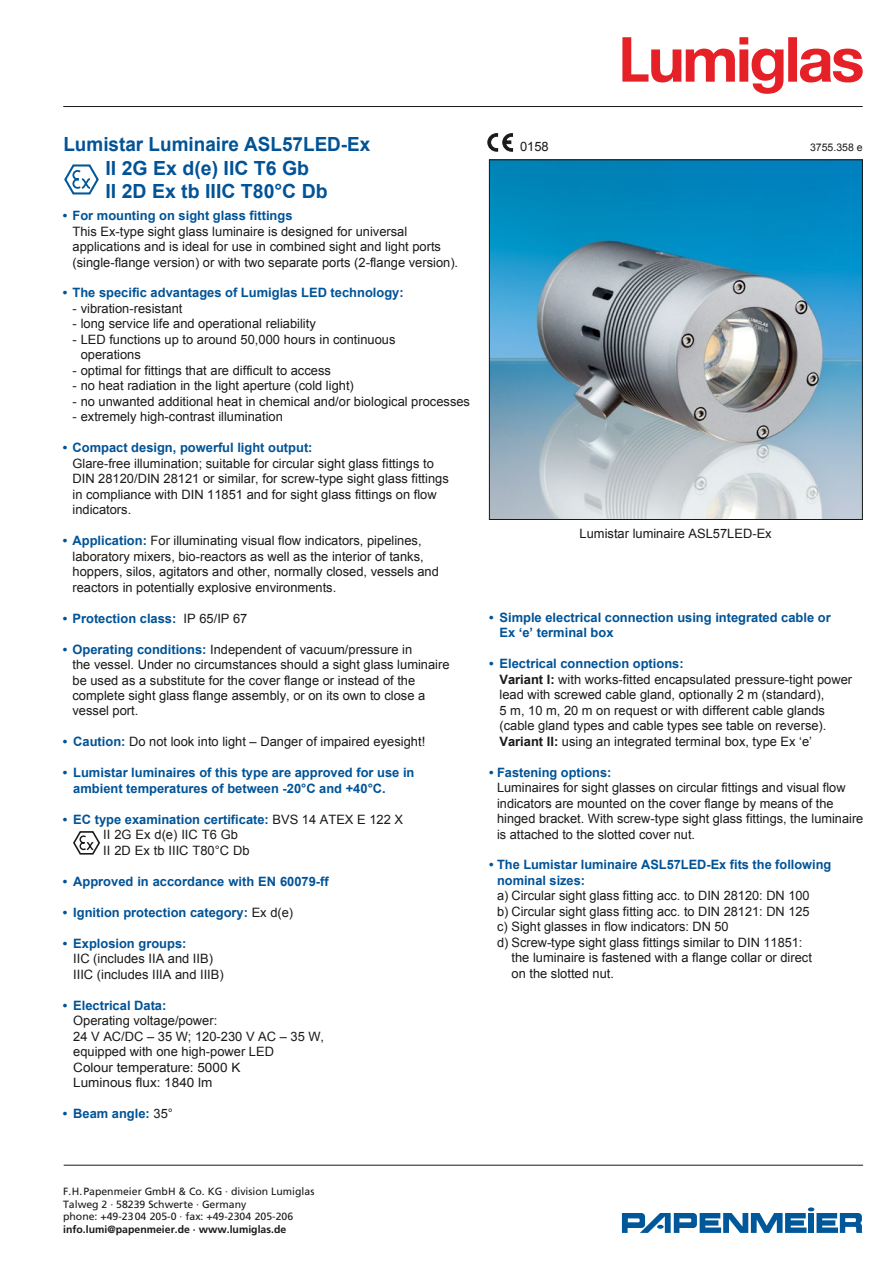
<style>
.page{position:relative;width:893px;height:1263px;background:#fff}
.page>*{position:absolute;margin:0;border:0;box-sizing:border-box;transform-origin:0 0}
.t1{font:700 19.5px/23.4px "Arial";color:#005397}
.t2{font:12.9px/15.5px "Arial";color:#1a1a18}
.t3{font:700 12.9px/15.5px "Arial";color:#005397}
.t4{font:10.5px/12.6px "Frutiger";color:#1a1a18}
.t5{font:700 10.5px "Frutiger";color:#1a1a18}
.t6{font:10.5px "Arial";color:#1a1a18}
.s1{font-weight:700;color:#005397}
.s2{font-weight:400;color:#1a1a18}
.s3{font-weight:700}
</style>
<div class="page">
<svg style="left:64px;top:164px;width:35px;height:30px"></svg>
<svg style="left:488px;top:134px;width:25px;height:17px"></svg>
<hr style="left:64px;top:1165px;width:799px;height:1px;background:#1a1a18">
<svg style="left:622px;top:1207px;width:241px;height:26px"></svg>
<img style="left:491px;top:161px;width:370px;height:357px">
<div style="left:489px;top:159px;width:374px;height:361px;border:1px solid #1a1a18"></div>
<svg style="left:73px;top:831px;width:27px;height:24px"></svg>
<hr style="left:63px;top:106px;width:800px;height:1px;background:#1a1a18">
<svg style="left:622px;top:37px;width:241px;height:57px"></svg>
<h1 class="t1" style="left:105px;top:133px;width:266px;text-indent:-42px">Lumistar Luminaire ASL57LED-Ex<br>II 2G Ex d(e) IIC T6 Gb<br>II 2D Ex tb IIIC T80°C Db</h1>
<p class="t2" style="left:520px;top:139px;width:30px">0158</p>
<p class="t6" style="left:810px;top:140px;width:54px">3755.358 e</p>
<p class="t3" style="left:63px;top:208px;width:231px">• For mounting on sight glass fittings</p>
<p class="t2" style="left:72px;top:223px;width:387px">This Ex-type sight glass luminaire is designed for universal applications and is ideal for use in combined sight and light ports (single-flange version) or with two separate ports (2-flange version).</p>
<p class="t3" style="left:63px;top:286px;width:342px">• The specific advantages of Lumiglas LED technology:</p>
<p class="t2" style="left:72px;top:301px;width:112px">- vibration-resistant</p>
<p class="t2" style="left:72px;top:316px;width:245px">- long service life and operational reliability</p>
<p class="t2" style="left:81px;top:332px;width:316px;text-indent:-8px">- LED functions up to around 50,000 hours in continuous operations</p>
<p class="t2" style="left:72px;top:363px;width:260px">- optimal for fittings that are difficult to access</p>
<p class="t2" style="left:72px;top:378px;width:283px">- no heat radiation in the light aperture (cold light)</p>
<p class="t2" style="left:72px;top:394px;width:399px">- no unwanted additional heat in chemical and/or biological processes</p>
<p class="t2" style="left:72px;top:409px;width:212px">- extremely high-contrast illumination</p>
<p class="t3" style="left:63px;top:440px;width:251px">• Compact design, powerful light output:</p>
<p class="t2" style="left:72px;top:456px;width:378px">Glare-free illumination; suitable for circular sight glass fittings to DIN 28120/DIN 28121 or similar, for screw-type sight glass fittings in compliance with DIN 11851 and for sight glass fittings on flow indicators.</p>
<p class="t2" style="left:72px;top:533px;width:368px;text-indent:-10px"><span class="s1">• Application:</span> For illuminating visual flow indicators, pipelines, laboratory mixers, bio-reactors as well as the interior of tanks, hoppers, silos, agitators and other, normally closed, vessels and reactors in potentially explosive environments.</p>
<p class="t3" style="left:63px;top:611px;width:186px">• Protection class: <span class="s2">IP 65/IP 67</span></p>
<p class="t2" style="left:72px;top:641px;width:379px;text-indent:-10px"><span class="s1">• Operating conditions:</span> Independent of vacuum/pressure in<br>the vessel. Under no circumstances should a sight glass luminaire be used as a substitute for the cover flange or instead of the complete sight glass flange assembly, or on its own to close a vessel port.</p>
<p class="t2" style="left:63px;top:734px;width:364px"><span class="s1">• Caution:</span> Do not look into light – Danger of impaired eyesight!</p>
<p class="t3" style="left:73px;top:766px;width:343px;text-indent:-11px">• Lumistar luminaires of this type are approved for use in ambient temperatures of between -20°C and +40°C.</p>
<p class="t2" style="left:103px;top:812px;width:301px;text-indent:-41px"><span class="s1">• EC type examination certificate:</span> BVS 14 ATEX E 122 X<br>II 2G Ex d(e) IIC T6 Gb<br>II 2D Ex tb IIIC T80°C Db</p>
<p class="t3" style="left:63px;top:874px;width:268px">• Approved in accordance with EN 60079-ff</p>
<p class="t3" style="left:63px;top:905px;width:232px">• Ignition protection category: <span class="s2">Ex d(e)</span></p>
<p class="t3" style="left:63px;top:936px;width:125px">• Explosion groups:</p>
<p class="t2" style="left:73px;top:951px;width:152px">IIC (includes IIA and IIB)<br>IIIC (includes IIIA and IIIB)</p>
<p class="t3" style="left:63px;top:998px;width:105px">• Electrical Data:</p>
<p class="t2" style="left:73px;top:1013px;width:252px">Operating voltage/power:<br>24 V AC/DC – 35 W; 120-230 V AC – 35 W, equipped with one high-power LED<br>Colour temperature: 5000 K<br>Luminous flux: 1840 lm</p>
<p class="t3" style="left:63px;top:1106px;width:112px">• Beam angle: <span class="s2">35°</span></p>
<p class="t2" style="left:580px;top:525px;width:194px">Lumistar luminaire ASL57LED-Ex</p>
<p class="t3" style="left:499px;top:610px;width:333px;text-indent:-11px">• Simple electrical connection using integrated cable or<br>Ex ‘e’ terminal box</p>
<p class="t2" style="left:499px;top:656px;width:354px;text-indent:-11px"><span class="s1">• Electrical connection options:<br></span><span class="s3">Variant I:</span> with works-fitted encapsulated pressure-tight power lead with screwed cable gland, optionally 2 m (standard),<br>5 m, 10 m, 20 m on request or with different cable glands (cable gland types and cable types see table on reverse).<br><span class="s3">Variant II:</span> using an integrated terminal box, type Ex ‘e’</p>
<p class="t3" style="left:489px;top:765px;width:124px">• Fastening options:</p>
<p class="t2" style="left:497px;top:780px;width:368px">Luminaires for sight glasses on circular fittings and visual flow indicators are mounted on the cover flange by means of the hinged bracket. With screw-type sight glass fittings, the luminaire is attached to the slotted cover nut.</p>
<p class="t3" style="left:497px;top:858px;width:336px;text-indent:-8px">• The Lumistar luminaire ASL57LED-Ex fits the following nominal sizes:</p>
<p class="t2" style="left:497px;top:888px;width:314px">a) Circular sight glass fitting acc. to DIN 28120: DN 100</p>
<p class="t2" style="left:497px;top:904px;width:314px">b) Circular sight glass fitting acc. to DIN 28121: DN 125</p>
<p class="t2" style="left:497px;top:919px;width:233px">c) Sight glasses in flow indicators: DN 50</p>
<p class="t2" style="left:497px;top:935px;width:307px">d) Screw-type sight glass fittings similar to DIN 11851:</p>
<p class="t2" style="left:511px;top:950px;width:302px">the luminaire is fastened with a flange collar or direct</p>
<p class="t2" style="left:511px;top:966px;width:104px">on the slotted nut.</p>
<p class="t4" style="left:63px;top:1185px;width:253px">F.H.Papenmeier GmbH &amp; Co. KG · division Lumiglas<br>Talweg 2 · 58239 Schwerte · Germany<br>phone: +49-2304 205-0 · fax: +49-2304 205-206</p>
<p class="t5" style="left:63px;top:1223px;width:225px">info.lumi@papenmeier.de · www.lumiglas.de</p>
</div>
